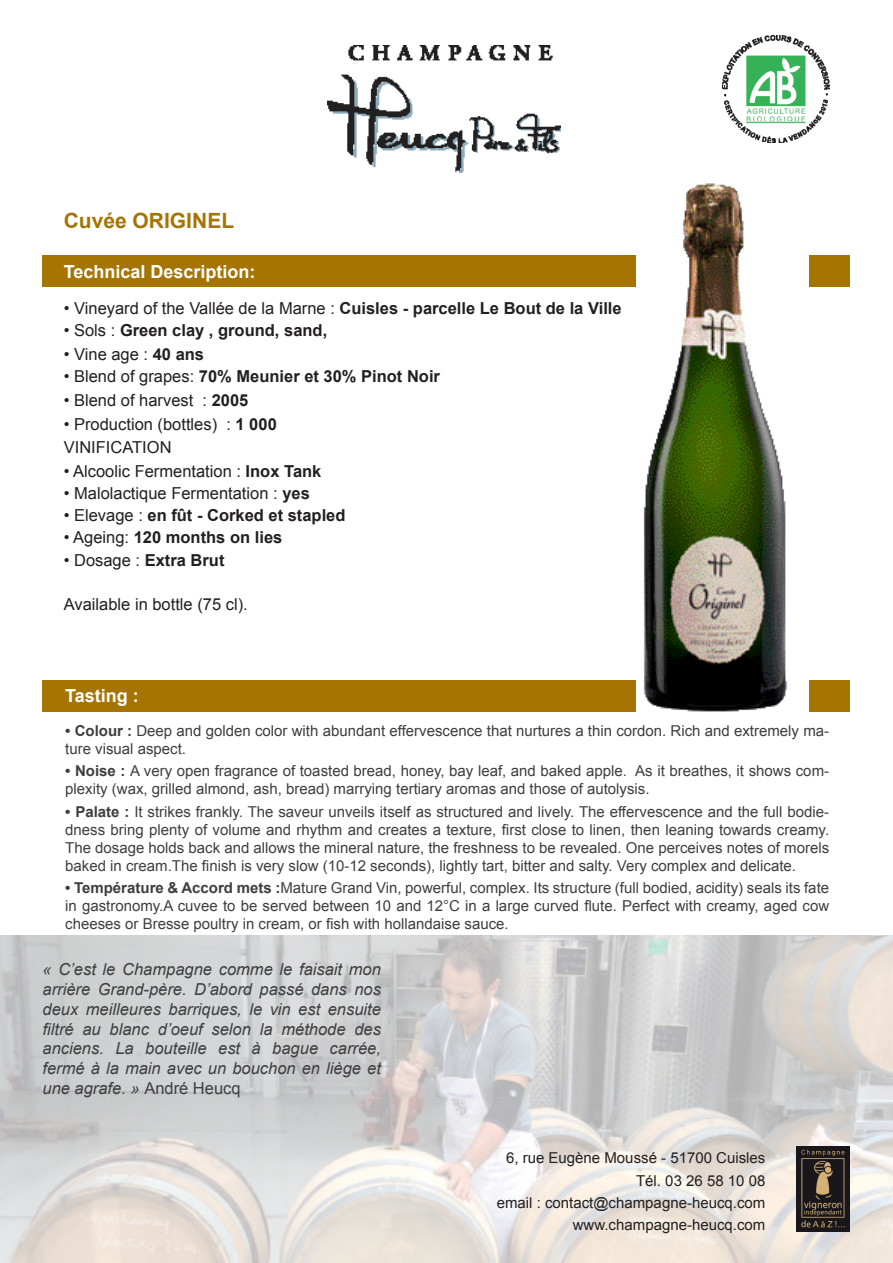
<style>
.page{position:relative;width:893px;height:1263px;background:#fff}
.page>*{position:absolute;margin:0;border:0;box-sizing:border-box;transform-origin:0 0}
.t1{font:700 21px "Arial";color:#a57403}
.t2{font:700 18px "Arial";color:#fff}
.t3{font:italic 16.5px/19.8px "Arial";color:#3e3e3f;text-align:justify}
.t4{font:700 16.5px "Arial";color:#231f20}
.t5{font:16.5px "Arial";color:#231f20}
.t6{font:15px/18px "Arial";color:#3e3e3f}
.t7{font:15px "Arial";color:#231f20}
.s1{font-weight:400}
.s2{font-weight:700}
.s3{font-style:normal}
</style>
<div class="page">
<img style="left:0;top:935px;width:893px;height:328px">
<div style="left:43px;top:255px;width:807px;height:32px;background:#a57403"></div>
<div style="left:43px;top:680px;width:807px;height:32px;background:#a57403"></div>
<img style="left:328px;top:45px;width:232px;height:128px">
<img style="left:723px;top:36px;width:106px;height:106px">
<img style="left:796px;top:1146px;width:53px;height:85px">
<img style="left:637px;top:183px;width:172px;height:529px">
<p class="t1" style="left:64px;top:207px;width:172px">Cuvée ORIGINEL</p>
<p class="t2" style="left:64px;top:259px;width:193px">Technical Description:</p>
<p class="t4" style="left:64px;top:297px;width:559px"><span class="s1">• Vineyard of the Vallée de la Marne :</span> Cuisles - parcelle Le Bout de la Ville</p>
<p class="t4" style="left:64px;top:319px;width:265px"><span class="s1">• Sols :</span> Green clay , ground, sand,</p>
<p class="t5" style="left:64px;top:343px;width:142px">• Vine age : <span class="s2">40 ans</span></p>
<p class="t4" style="left:64px;top:365px;width:378px"><span class="s1">• Blend of grapes:</span> 70% Meunier et 30% Pinot Noir</p>
<p class="t5" style="left:64px;top:390px;width:186px">• Blend of harvest : <span class="s2">2005</span></p>
<p class="t5" style="left:64px;top:414px;width:215px">• Production (bottles) : <span class="s2">1 000</span></p>
<p class="t5" style="left:64px;top:436px;width:109px">VINIFICATION</p>
<p class="t5" style="left:64px;top:460px;width:259px">• Alcoolic Fermentation : <span class="s2">Inox Tank</span></p>
<p class="t5" style="left:64px;top:482px;width:248px">• Malolactique Fermentation : <span class="s2">yes</span></p>
<p class="t4" style="left:64px;top:504px;width:283px"><span class="s1">• Elevage :</span> en fût - Corked et stapled</p>
<p class="t4" style="left:64px;top:527px;width:220px"><span class="s1">• Ageing:</span> 120 months on lies</p>
<p class="t4" style="left:64px;top:549px;width:162px"><span class="s1">• Dosage :</span> Extra Brut</p>
<p class="t5" style="left:64px;top:593px;width:186px">Available in bottle (75 cl).</p>
<p class="t2" style="left:65px;top:684px;width:75px">Tasting :</p>
<p class="t6" style="left:65px;top:722px;width:765px"><span class="s2">• Colour :</span> Deep and golden color with abundant effervescence that nurtures a thin cordon. Rich and extremely ma&shy;ture visual aspect.</p>
<p class="t6" style="left:65px;top:762px;width:765px"><span class="s2">• Noise :</span> A very open fragrance of toasted bread, honey, bay leaf, and baked apple. As it breathes, it shows com&shy;plexity (wax, grilled almond, ash, bread) marrying tertiary aromas and those of autolysis.</p>
<p class="t6" style="left:65px;top:802px;width:765px;text-align:justify"><span class="s2">• Palate :</span> It strikes frankly. The saveur unveils itself as structured and lively. The effervescence and the full bodie&shy;dness bring plenty of volume and rhythm and creates a texture, first close to linen, then leaning towards creamy.<br>The dosage holds back and allows the mineral nature, the freshness to be revealed. One perceives notes of morels baked in cream.The finish is very slow (10-12 seconds), lightly tart, bitter and salty. Very complex and delicate.</p>
<p class="t6" style="left:65px;top:879px;width:765px;text-align:justify"><span class="s2">• Température &amp; Accord mets :</span>Mature Grand Vin, powerful, complex. Its structure (full bodied, acidity) seals its fate in gastronomy.A cuvee to be served between 10 and 12°C in a large curved flute. Perfect with creamy, aged cow cheeses or Bresse poultry in cream, or fish with hollandaise sauce.</p>
<p class="t3" style="left:43px;top:960px;width:340px">« C’est le Champagne comme le faisait mon arrière Grand-père. D’abord passé dans nos deux meilleures barriques, le vin est ensuite filtré au blanc d’oeuf selon la méthode des anciens. La bouteille est à bague carrée, fermé à la main avec un bouchon en liège et une agrafe. » <span class="s3">André Heucq</span></p>
<p class="t7" style="left:506px;top:1148px;width:261px">6, rue Eugène Moussé - 51700 Cuisles</p>
<p class="t7" style="left:636px;top:1170px;width:131px">Tél. 03 26 58 10 08</p>
<p class="t7" style="left:497px;top:1193px;width:270px">email : contact@champagne-heucq.com</p>
<p class="t7" style="left:573px;top:1215px;width:194px">www.champagne-heucq.com</p>
</div>
